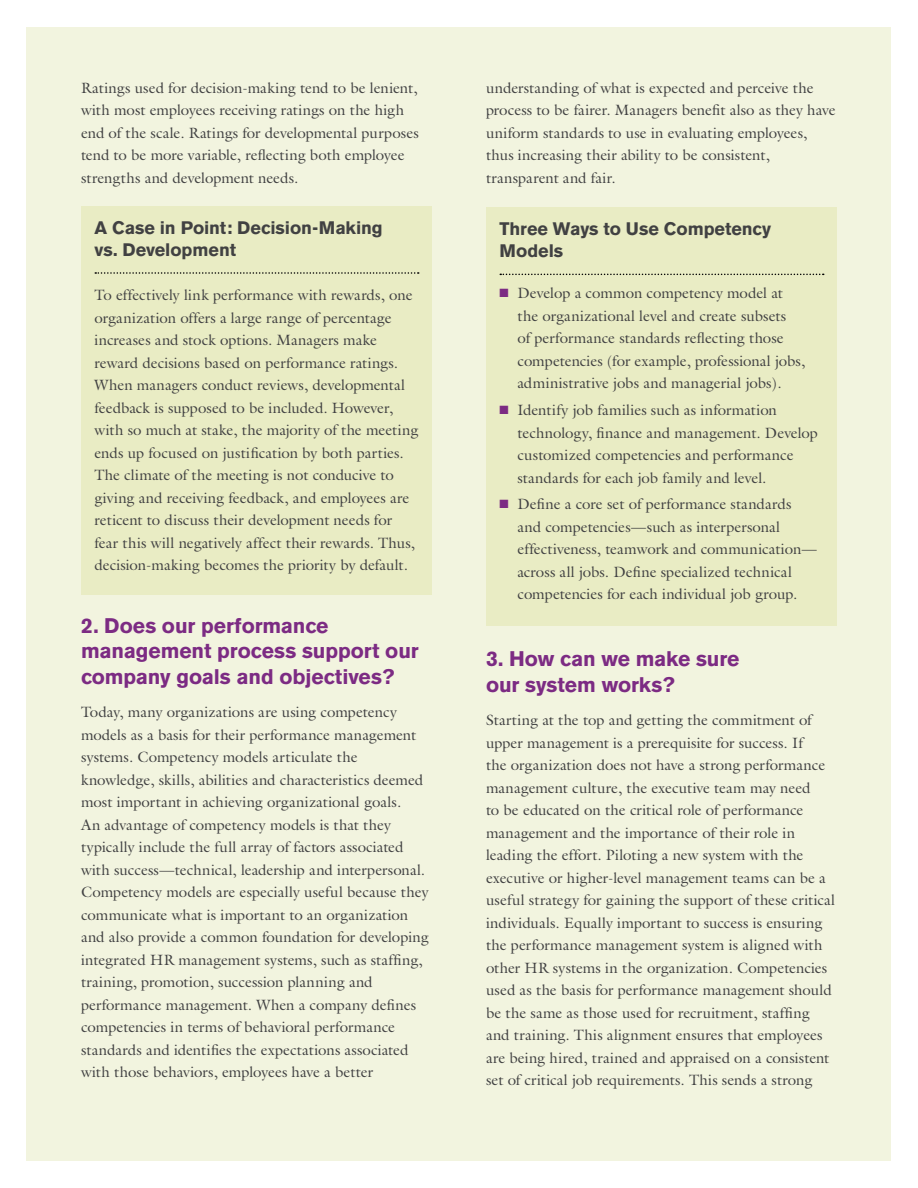
<style>
.page{position:relative;width:918px;height:1188px;background:#fff}
.page>*{position:absolute;margin:0;border:0;box-sizing:border-box;transform-origin:0 0}
.t1{font:700 21px/25.5px "Akzidenz Grotesk BE";letter-spacing:-.005em;color:#7c2b83}
.t2{font:700 18px/22.5px "Akzidenz Grotesk BE";letter-spacing:-.005em;color:#414142}
.t3{font:15px/22.5px "Galliard";color:#414142}
.s1{color:#7c2b83}
</style>
<div class="page">
<div style="left:27px;top:27px;width:864px;height:1134px;background:#f2f4df"></div>
<div style="left:81px;top:207px;width:351px;height:388px;background:#e9ecc4"></div>
<svg style="left:95px;top:272px;width:324px;height:2px"></svg>
<div style="left:486px;top:208px;width:351px;height:418px;background:#e9ecc4"></div>
<svg style="left:500px;top:274px;width:324px;height:1px"></svg>
<p class="t3" style="left:81px;top:76px;width:339px">Ratings used for decision-making tend to be lenient, with most employees receiving ratings on the high end of the scale. Ratings for developmental purposes tend to be more variable, reflecting both employee strengths and development needs.</p>
<p class="t2" style="left:94px;top:216px;width:290px">A Case in Point: Decision-Making vs. Development</p>
<p class="t3" style="left:94px;top:284px;width:326px">To effectively link performance with rewards, one organization offers a large range of percentage increases and stock options. Managers make reward decisions based on performance ratings.<br>When managers conduct reviews, developmental feedback is supposed to be included. However, with so much at stake, the majority of the meeting ends up focused on justification by both parties.<br>The climate of the meeting is not conducive to giving and receiving feedback, and employees are reticent to discuss their development needs for fear this will negatively affect their rewards. Thus, decision-making becomes the priority by default.</p>
<h1 class="t1" style="left:81px;top:613px;width:339px">2. Does our performance management process support our company goals and objectives?</h1>
<p class="t3" style="left:81px;top:700px;width:349px">Today, many organizations are using competency models as a basis for their performance management systems. Competency models articulate the knowledge, skills, abilities and characteristics deemed most important in achieving organizational goals.<br>An advantage of competency models is that they typically include the full array of factors associated with success—technical, leadership and interpersonal.<br>Competency models are especially useful because they communicate what is important to an organization and also provide a common foundation for developing integrated HR management systems, such as staffing, training, promotion, succession planning and performance management. When a company defines competencies in terms of behavioral performance standards and identifies the expectations associated with those behaviors, employees have a better</p>
<p class="t3" style="left:486px;top:76px;width:351px">understanding of what is expected and perceive the process to be fairer. Managers benefit also as they have uniform standards to use in evaluating employees, thus increasing their ability to be consistent, transparent and fair.</p>
<p class="t2" style="left:500px;top:218px;width:273px">Three Ways to Use Competency<br>Models</p>
<p class="t3" style="left:518px;top:282px;width:289px;text-indent:-18px"><span class="s1">■</span> Develop a common competency model at the organizational level and create subsets<br>of performance standards reflecting those competencies (for example, professional jobs, administrative jobs and managerial jobs).</p>
<p class="t3" style="left:518px;top:399px;width:302px;text-indent:-18px"><span class="s1">■</span> Identify job families such as information technology, finance and management. Develop customized competencies and performance standards for each job family and level.</p>
<p class="t3" style="left:518px;top:493px;width:301px;text-indent:-18px"><span class="s1">■</span> Define a core set of performance standards and competencies—such as interpersonal effectiveness, teamwork and communication— across all jobs. Define specialized technical competencies for each individual job group.</p>
<h1 class="t1" style="left:486px;top:647px;width:255px">3. How can we make sure our system works?</h1>
<p class="t3" style="left:486px;top:709px;width:351px">Starting at the top and getting the commitment of upper management is a prerequisite for success. If<br>the organization does not have a strong performance management culture, the executive team may need<br>to be educated on the critical role of performance management and the importance of their role in leading the effort. Piloting a new system with the executive or higher-level management teams can be a useful strategy for gaining the support of these critical individuals. Equally important to success is ensuring the performance management system is aligned with other HR systems in the organization. Competencies used as the basis for performance management should be the same as those used for recruitment, staffing and training. This alignment ensures that employees are being hired, trained and appraised on a consistent set of critical job requirements. This sends a strong</p>
</div>
